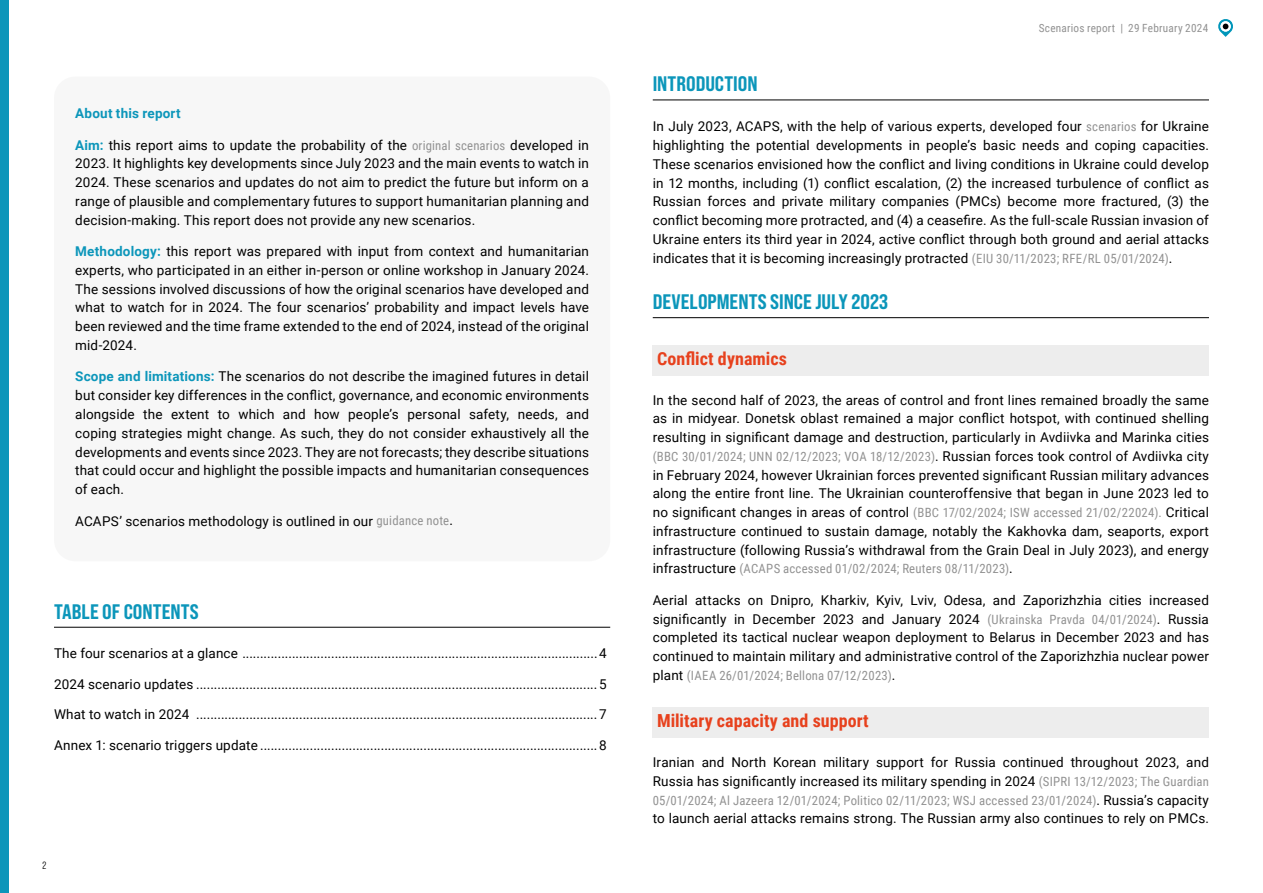
<style>
.page{position:relative;width:1263px;height:893px;background:#fff}
.page>*{position:absolute;margin:0;border:0;box-sizing:border-box;transform-origin:0 0}
.t1{font:21px "Bebas Neue Pro Semi Exp X Bold";color:#0c96ba}
.t2{font:700 18px "Roboto Condensed";letter-spacing:.005em;color:#e7411d}
.t3{font:13.5px/18.8px "Roboto";letter-spacing:.01em;color:#000;text-align:justify}
.t4{font:700 13.5px "Roboto";letter-spacing:.015em;color:#0c96ba}
.t5{font:12.75px "Roboto Condensed";letter-spacing:.015em;color:#929292}
.t6{font:11.25px "Roboto Condensed";letter-spacing:.02em;color:#929292}
.t7{font:10.5px "Bebas Neue Pro Middle";color:#000}
.s1{font-weight:700;color:#0c96ba}
.s2{font-family:"Roboto Condensed";font-size:12.75px;color:#929292}
.s3{font-family:"Roboto";font-size:13.5px;color:#000}
</style>
<div class="page">
<svg style="left:1218px;top:19px;width:15px;height:18px"></svg>
<div style="left:0;top:0;width:9px;height:893px;background:#0c96ba"></div>
<div style="left:54px;top:77px;width:556px;height:484px;background:#f7f7f7;border-radius:21px"></div>
<hr style="left:653px;top:100px;width:556px;height:1px;background:#000">
<hr style="left:653px;top:317px;width:556px;height:1px;background:#000">
<div style="left:653px;top:345px;width:556px;height:30px;background:#ededed"></div>
<div style="left:653px;top:707px;width:556px;height:31px;background:#ededed"></div>
<hr style="left:54px;top:627px;width:556px;height:1px;background:#000">
<p class="t4" style="left:75px;top:104px;width:107px">About this report</p>
<p class="t3" style="left:75px;top:135px;width:515px"><span class="s1">Aim:</span> this report aims to update the probability of the <span class="s2">original scenarios</span> developed in 2023. It highlights key developments since July 2023 and the main events to watch in 2024. These scenarios and updates do not aim to predict the future but inform on a range of plausible and complementary futures to support humanitarian planning and decision-making. This report does not provide any new scenarios.</p>
<p class="t3" style="left:75px;top:242px;width:515px"><span class="s1">Methodology:</span> this report was prepared with input from context and humanitarian experts, who participated in an either in-person or online workshop in January 2024.<br>The sessions involved discussions of how the original scenarios have developed and what to watch for in 2024. The four scenarios’ probability and impact levels have been reviewed and the time frame extended to the end of 2024, instead of the original mid-2024.</p>
<p class="t3" style="left:75px;top:367px;width:515px"><span class="s1">Scope and limitations:</span> The scenarios do not describe the imagined futures in detail but consider key differences in the conflict, governance, and economic environments alongside the extent to which and how people’s personal safety, needs, and coping strategies might change. As such, they do not consider exhaustively all the developments and events since 2023. They are not forecasts; they describe situations that could occur and highlight the possible impacts and humanitarian consequences of each.</p>
<p class="t3" style="left:75px;top:511px;width:379px">ACAPS’ scenarios methodology is outlined in our <span class="s2">guidance note</span>.</p>
<h1 class="t1" style="left:54px;top:599px;width:146px">TABLE OF CONTENTS</h1>
<p class="t3" style="left:54px;top:643px;width:554px">The four scenarios at a glance ....................................................................................................4</p>
<p class="t3" style="left:54px;top:674px;width:554px">2024 scenario updates .................................................................................................................5</p>
<p class="t3" style="left:54px;top:705px;width:554px">What to watch in 2024 .................................................................................................................7</p>
<p class="t3" style="left:54px;top:735px;width:554px">Annex 1: scenario triggers update ...............................................................................................8</p>
<p class="t7" style="left:43px;top:859px;width:5px">2</p>
<p class="t6" style="left:1039px;top:20px;width:171px">Scenarios report | 29 February 2024</p>
<h1 class="t1" style="left:653px;top:71px;width:106px">INTRODUCTION</h1>
<p class="t3" style="left:653px;top:117px;width:558px">In July 2023, ACAPS, with the help of various experts, developed four <span class="s2">scenarios</span> for Ukraine highlighting the potential developments in people’s basic needs and coping capacities.<br>These scenarios envisioned how the conflict and living conditions in Ukraine could develop in 12 months, including (1) conflict escalation, (2) the increased turbulence of conflict as Russian forces and private military companies (PMCs) become more fractured, (3) the conflict becoming more protracted, and (4) a ceasefire. As the full-scale Russian invasion of Ukraine enters its third year in 2024, active conflict through both ground and aerial attacks indicates that it is becoming increasingly protracted <span class="s2">(EIU 30/11/2023; RFE/RL 05/01/2024)</span>.</p>
<h1 class="t1" style="left:653px;top:289px;width:237px">DEVELOPMENTS SINCE JULY 2023</h1>
<h2 class="t2" style="left:657px;top:346px;width:131px">Conflict dynamics</h2>
<p class="t3" style="left:653px;top:390px;width:558px">In the second half of 2023, the areas of control and front lines remained broadly the same as in midyear. Donetsk oblast remained a major conflict hotspot, with continued shelling resulting in significant damage and destruction, particularly in Avdiivka and Marinka cities</p>
<p class="t5" style="left:653px;top:447px;width:558px">(BBC 30/01/2024; UNN 02/12/2023; VOA 18/12/2023)<span class="s3">. Russian forces took control of Avdiivka city</span></p>
<p class="t3" style="left:653px;top:465px;width:558px">in February 2024, however Ukrainian forces prevented significant Russian military advances along the entire front line. The Ukrainian counteroffensive that began in June 2023 led to no significant changes in areas of control <span class="s2">(BBC 17/02/2024; ISW accessed 21/02/22024).</span> Critical infrastructure continued to sustain damage, notably the Kakhovka dam, seaports, export infrastructure (following Russia’s withdrawal from the Grain Deal in July 2023), and energy</p>
<p class="t5" style="left:653px;top:560px;width:361px"><span class="s3">infrastructure</span> (ACAPS accessed 01/02/2024; Reuters 08/11/2023)<span class="s3">.</span></p>
<p class="t3" style="left:653px;top:590px;width:558px">Aerial attacks on Dnipro, Kharkiv, Kyiv, Lviv, Odesa, and Zaporizhzhia cities increased significantly in December 2023 and January 2024 <span class="s2">(Ukrainska Pravda 04/01/2024)</span>. Russia completed its tactical nuclear weapon deployment to Belarus in December 2023 and has continued to maintain military and administrative control of the Zaporizhzhia nuclear power</p>
<p class="t5" style="left:653px;top:666px;width:244px"><span class="s3">plant</span> (IAEA 26/01/2024; Bellona 07/12/2023)<span class="s3">.</span></p>
<h2 class="t2" style="left:657px;top:708px;width:213px">Military capacity and support</h2>
<p class="t3" style="left:653px;top:752px;width:558px">Iranian and North Korean military support for Russia continued throughout 2023, and<br>Russia has significantly increased its military spending in 2024 <span class="s2">(SIPRI 13/12/2023; The Guardian</span></p>
<p class="t5" style="left:653px;top:791px;width:558px">05/01/2024; Al Jazeera 12/01/2024; Politico 02/11/2023; WSJ accessed 23/01/2024)<span class="s3">. Russia’s capacity</span></p>
<p class="t3" style="left:653px;top:809px;width:558px">to launch aerial attacks remains strong. The Russian army also continues to rely on PMCs.</p>
</div>
